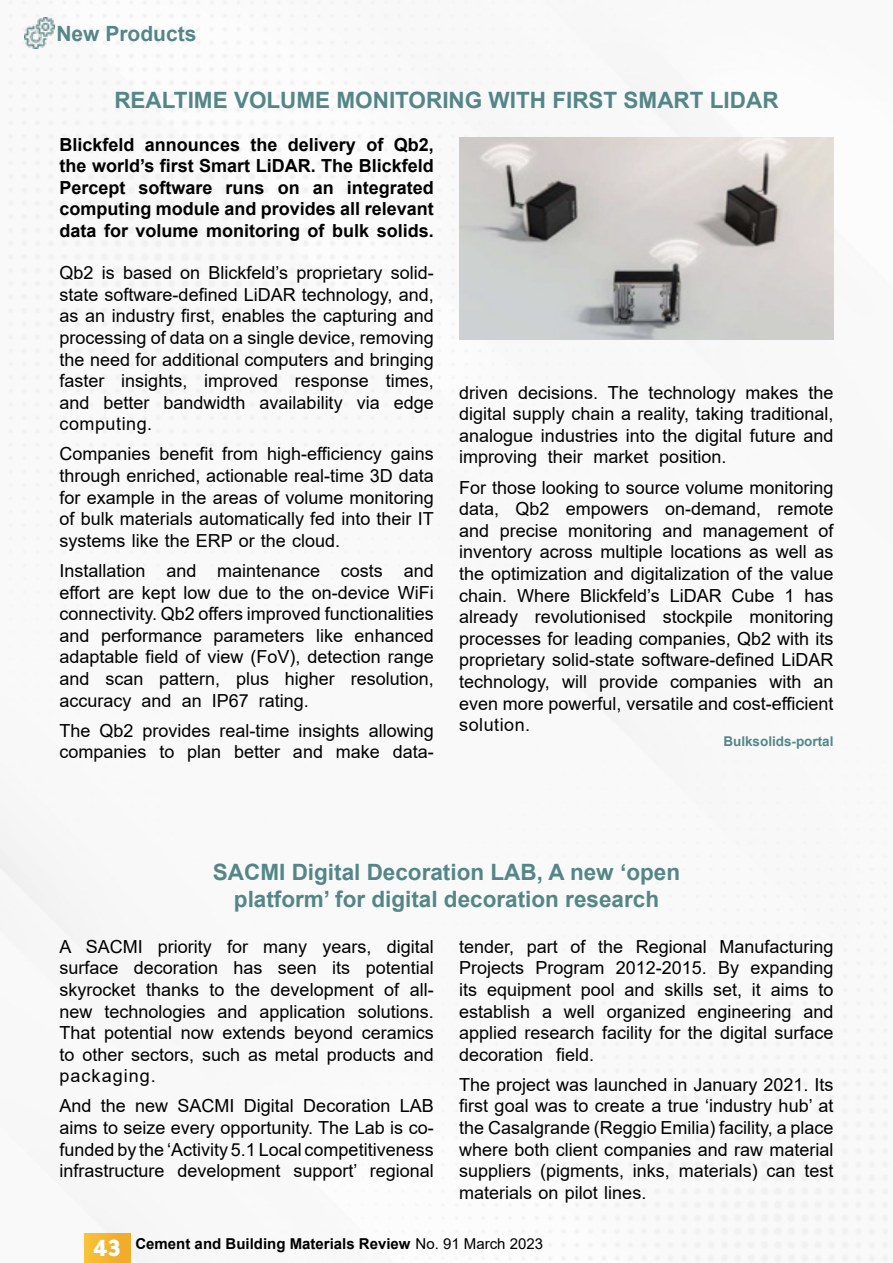
<style>
.page{position:relative;width:893px;height:1263px;background:#fff}
.page>*{position:absolute;margin:0;border:0;box-sizing:border-box;transform-origin:0 0}
.t1{font:700 22.5px/27px "Arial";color:#548687;text-align:center}
.t2{font:700 21px "Arial";color:#558687}
.t3{font:18px/21.6px "Arial";color:#000;text-align:justify}
.t4{font:700 18px/21.6px "Arial";color:#000;text-align:justify}
.t5{font:700 15px "Arial";color:#000}
.t6{font:700 13.5px "Arial";color:#548687}
.s1{font-family:"Tajawal";font-weight:900;font-size:25.5px;color:#fff}
.s2{font-weight:400}
</style>
<div class="page">
<img style="left:0;top:1px;width:888px;height:1262px">
<div style="left:84px;top:1233px;width:46px;height:30px;background:linear-gradient(to right,#f7c238,#f0a92b)"></div>
<img style="left:24px;top:17px;width:31px;height:31px">
<img style="left:459px;top:137px;width:374px;height:202px">
<p class="t2" style="left:56px;top:18px;width:142px">New Products</p>
<p class="t1" style="left:114px;top:87px;width:666px">REALTIME VOLUME MONITORING WITH FIRST SMART LIDAR</p>
<p class="t4" style="left:60px;top:134px;width:376px">Blickfeld announces the delivery of Qb2, the world’s first Smart LiDAR. The Blickfeld Percept software runs on an integrated computing module and provides all relevant data for volume monitoring of bulk solids.</p>
<p class="t3" style="left:60px;top:262px;width:376px">Qb2 is based on Blickfeld’s proprietary solid&shy;state software-defined LiDAR technology, and, as an industry first, enables the capturing and processing of data on a single device, removing the need for additional computers and bringing faster insights, improved response times, and better bandwidth availability via edge computing.</p>
<p class="t3" style="left:60px;top:443px;width:376px">Companies benefit from high-efficiency gains through enriched, actionable real-time 3D data for example in the areas of volume monitoring of bulk materials automatically fed into their IT systems like the ERP or the cloud.</p>
<p class="t3" style="left:60px;top:560px;width:376px">Installation and maintenance costs and effort are kept low due to the on-device WiFi connectivity. Qb2 offers improved functionalities and performance parameters like enhanced adaptable field of view (FoV), detection range and scan pattern, plus higher resolution, accuracy and an IP67 rating.</p>
<p class="t3" style="left:60px;top:719px;width:376px">The Qb2 provides real-time insights allowing companies to plan better and make data-</p>
<p class="t3" style="left:459px;top:381px;width:376px">driven decisions. The technology makes the digital supply chain a reality, taking traditional, analogue industries into the digital future and improving their market position.</p>
<p class="t3" style="left:459px;top:476px;width:376px">For those looking to source volume monitoring data, Qb2 empowers on-demand, remote and precise monitoring and management of inventory across multiple locations as well as the optimization and digitalization of the value chain. Where Blickfeld’s LiDAR Cube 1 has already revolutionised stockpile monitoring processes for leading companies, Qb2 with its proprietary solid-state software-defined LiDAR technology, will provide companies with an even more powerful, versatile and cost-efficient solution.</p>
<p class="t6" style="left:723px;top:731px;width:112px">Bulksolids-portal</p>
<p class="t1" style="left:213px;top:858px;width:469px">SACMI Digital Decoration LAB, A new ‘open platform’ for digital decoration research</p>
<p class="t3" style="left:60px;top:935px;width:376px">A SACMI priority for many years, digital surface decoration has seen its potential skyrocket thanks to the development of all&shy;new technologies and application solutions.<br>That potential now extends beyond ceramics to other sectors, such as metal products and packaging.</p>
<p class="t3" style="left:60px;top:1095px;width:376px">And the new SACMI Digital Decoration LAB aims to seize every opportunity. The Lab is co&shy;funded by the ‘Activity 5.1 Local competitiveness infrastructure development support’ regional</p>
<p class="t3" style="left:459px;top:935px;width:376px">tender, part of the Regional Manufacturing Projects Program 2012-2015. By expanding its equipment pool and skills set, it aims to establish a well organized engineering and applied research facility for the digital surface decoration field.</p>
<p class="t3" style="left:459px;top:1073px;width:376px">The project was launched in January 2021. Its first goal was to create a true ‘industry hub’ at the Casalgrande (Reggio Emilia) facility, a place where both client companies and raw material suppliers (pigments, inks, materials) can test materials on pilot lines.</p>
<p class="t5" style="left:94px;top:1233px;width:451px"><span class="s1">43</span> Cement and Building Materials Review <span class="s2">No. 91 March 2023</span></p>
</div>
